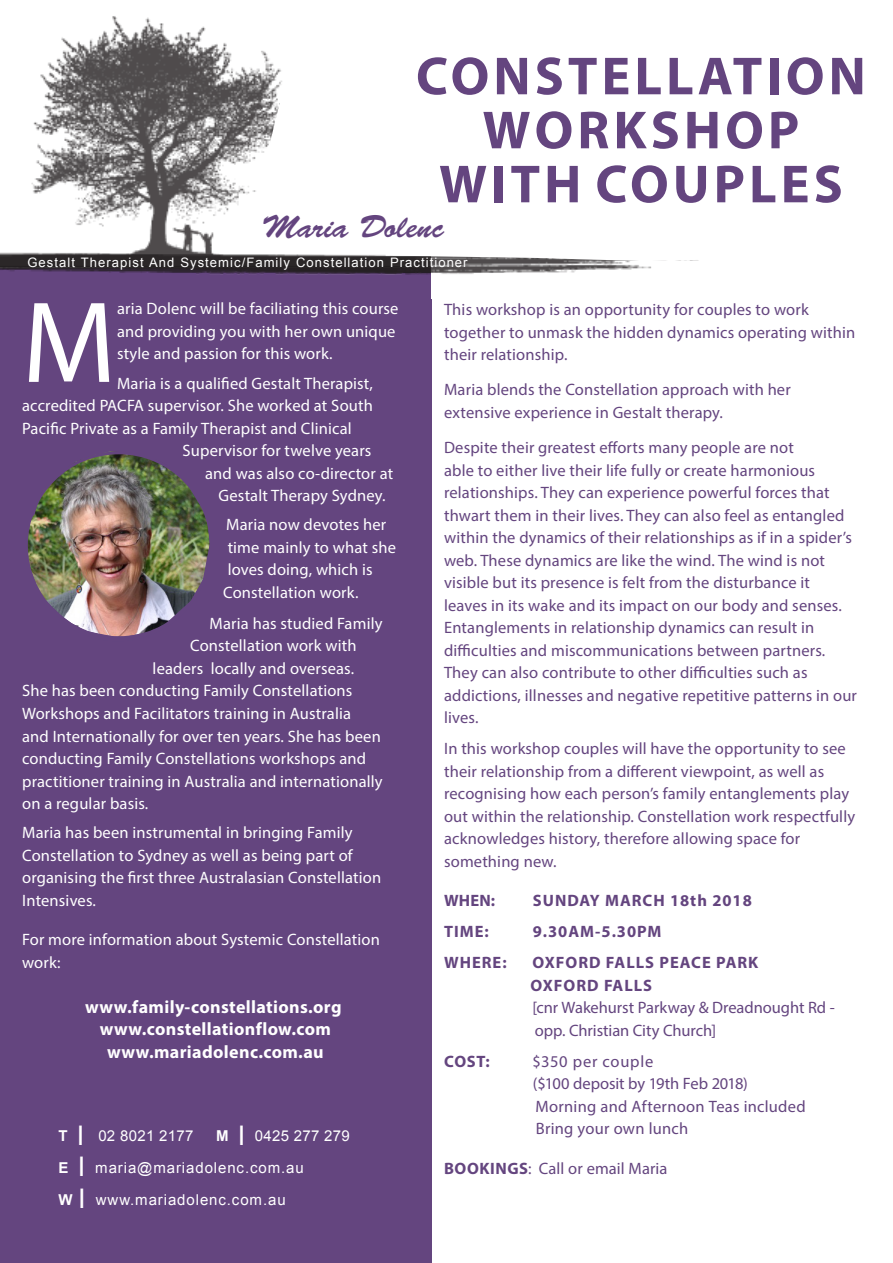
<style>
.page{position:relative;width:893px;height:1263px;background:#fff}
.page>*{position:absolute;margin:0;border:0;box-sizing:border-box;transform-origin:0 0}
.t1{font:116.7px "Myriad Pro";color:#fff}
.t2{font:700 54px/54px "Myriad Pro";letter-spacing:.075em;color:#64457f;text-align:center}
.t3{font:31.5px "Brush Script Std";color:#64457f}
.t4{font:700 18px "Myriad Pro";letter-spacing:.02em;color:#fff}
.t5{font:16.5px/22.5px "Myriad Pro";letter-spacing:.01em;color:#64457f}
.t6{font:16.5px/22.5px "Myriad Pro";letter-spacing:.01em;color:#fff}
.t7{font:700 16.5px/22.5px "Myriad Pro";letter-spacing:.06em;color:#64457f}
.t8{font:16.5px "Myriad Pro";letter-spacing:-.01em;color:#64457f}
.t9{font:16.5px "Myriad Pro";letter-spacing:.05em;color:#64457f}
.t10{font:15px "Arial";letter-spacing:.06em;color:#fff}
.t11{font:15px "Arial";letter-spacing:.02em;color:#fff}
.t12{font:13.05px "Arial";letter-spacing:.08em;color:#fff}
.s1{font-weight:700}
.s2{font-size:27px}
</style>
<div class="page">
<div style="left:0;top:268px;width:431px;height:995px;background:#64457f"></div>
<img style="left:31px;top:16px;width:251px;height:210px">
<img style="left:0;top:226px;width:699px;height:49px">
<img style="left:29px;top:455px;width:180px;height:180px">
<div style="left:15px;top:440px;width:206px;height:212px;border:10px solid #64457f;border-radius:50%"></div>
<p class="t2" style="left:416px;top:47px;width:451px">CONSTELLATION<br>WORKSHOP<br>WITH COUPLES</p>
<p class="t3" style="left:262px;top:210px;width:183px">Maria Dolenc</p>
<p class="t12" style="left:27px;top:254px;width:442px">Gestalt Therapist And Systemic/Family Constellation Practitioner</p>
<p class="t1" style="left:22px;top:271px;width:95px">M</p>
<p class="t6" style="left:117px;top:297px;width:283px">aria Dolenc will be faciliating this course and providing you with her own unique style and passion for this work.</p>
<p class="t6" style="left:117px;top:372px;width:257px">Maria is a qualified Gestalt Therapist,</p>
<p class="t6" style="left:22px;top:394px;width:352px">accredited PACFA supervisor. She worked at South</p>
<p class="t6" style="left:22px;top:417px;width:331px">Pacific Private as a Family Therapist and Clinical</p>
<p class="t6" style="left:183px;top:439px;width:190px">Supervisor for twelve years</p>
<p class="t6" style="left:205px;top:462px;width:190px">and was also co-director at</p>
<p class="t6" style="left:219px;top:484px;width:168px">Gestalt Therapy Sydney.</p>
<p class="t6" style="left:223px;top:513px;width:174px">Maria now devotes her time mainly to what she loves doing, which is<br>Constellation work.</p>
<p class="t6" style="left:210px;top:612px;width:174px">Maria has studied Family</p>
<p class="t6" style="left:190px;top:634px;width:168px">Constellation work with</p>
<p class="t6" style="left:153px;top:657px;width:203px">leaders locally and overseas.</p>
<p class="t6" style="left:22px;top:679px;width:332px">She has been conducting Family Constellations</p>
<p class="t6" style="left:22px;top:702px;width:330px">Workshops and Facilitators training in Australia</p>
<p class="t6" style="left:22px;top:724px;width:360px">and Internationally for over ten years. She has been</p>
<p class="t6" style="left:22px;top:747px;width:346px">conducting Family Constellations workshops and</p>
<p class="t6" style="left:22px;top:769px;width:362px">practitioner training in Australia and internationally</p>
<p class="t6" style="left:22px;top:792px;width:128px">on a regular basis.</p>
<p class="t6" style="left:22px;top:821px;width:361px">Maria has been instrumental in bringing Family Constellation to Sydney as well as being part of organising the first three Australasian Constellation Intensives.</p>
<p class="t6" style="left:22px;top:928px;width:359px">For more information about Systemic Constellation work:</p>
<p class="t4" style="left:85px;top:995px;width:258px">www.family-constellations.org</p>
<p class="t4" style="left:100px;top:1017px;width:233px">www.constellationflow.com</p>
<p class="t4" style="left:107px;top:1040px;width:218px">www.mariadolenc.com.au</p>
<p class="t11" style="left:58px;top:1125px;width:136px"><span class="s1">T</span> <span class="s2">I</span> 02 8021 2177</p>
<p class="t11" style="left:216px;top:1125px;width:135px"><span class="s1">M</span> <span class="s2">I</span> 0425 277 279</p>
<p class="t10" style="left:59px;top:1158px;width:247px"><span class="s1">E</span> <span class="s2">I</span> maria@mariadolenc.com.au</p>
<p class="t10" style="left:58px;top:1190px;width:229px"><span class="s1">W</span> <span class="s2">I</span> www.mariadolenc.com.au</p>
<p class="t5" style="left:444px;top:298px;width:413px">This workshop is an opportunity for couples to work together to unmask the hidden dynamics operating within their relationship.</p>
<p class="t5" style="left:444px;top:378px;width:348px">Maria blends the Constellation approach with her extensive experience in Gestalt therapy.</p>
<p class="t5" style="left:444px;top:436px;width:414px">Despite their greatest efforts many people are not<br>able to either live their life fully or create harmonious relationships. They can experience powerful forces that thwart them in their lives. They can also feel as entangled within the dynamics of their relationships as if in a spider’s web. These dynamics are like the wind. The wind is not visible but its presence is felt from the disturbance it leaves in its wake and its impact on our body and senses.<br>Entanglements in relationship dynamics can result in difficulties and miscommunications between partners.<br>They can also contribute to other difficulties such as addictions, illnesses and negative repetitive patterns in our lives.</p>
<p class="t5" style="left:444px;top:737px;width:413px">In this workshop couples will have the opportunity to see their relationship from a different viewpoint, as well as recognising how each person’s family entanglements play out within the relationship. Constellation work respectfully acknowledges history, therefore allowing space for something new.</p>
<p class="t7" style="left:444px;top:889px;width:53px">WHEN:</p>
<p class="t7" style="left:533px;top:889px;width:221px">SUNDAY MARCH 18th 2018</p>
<p class="t7" style="left:444px;top:920px;width:46px">TIME:</p>
<p class="t7" style="left:533px;top:920px;width:130px">9.30AM-5.30PM</p>
<p class="t7" style="left:444px;top:951px;width:64px">WHERE:</p>
<p class="t7" style="left:531px;top:951px;width:229px">OXFORD FALLS PEACE PARK<br>OXFORD FALLS</p>
<p class="t5" style="left:532px;top:996px;width:304px">[cnr Wakehurst Parkway &amp; Dreadnought Rd - opp. Christian City Church]</p>
<p class="t7" style="left:444px;top:1049px;width:47px">COST:</p>
<p class="t9" style="left:533px;top:1051px;width:122px">$350 per couple</p>
<p class="t8" style="left:533px;top:1073px;width:217px">($100 deposit by 19th Feb 2018)</p>
<p class="t5" style="left:535px;top:1095px;width:272px">Morning and Afternoon Teas included</p>
<p class="t5" style="left:536px;top:1117px;width:154px">Bring your own lunch</p>
<p class="t5" style="left:444px;top:1157px;width:225px"><span class="s1">BOOKINGS</span>: Call or email Maria</p>
</div>
